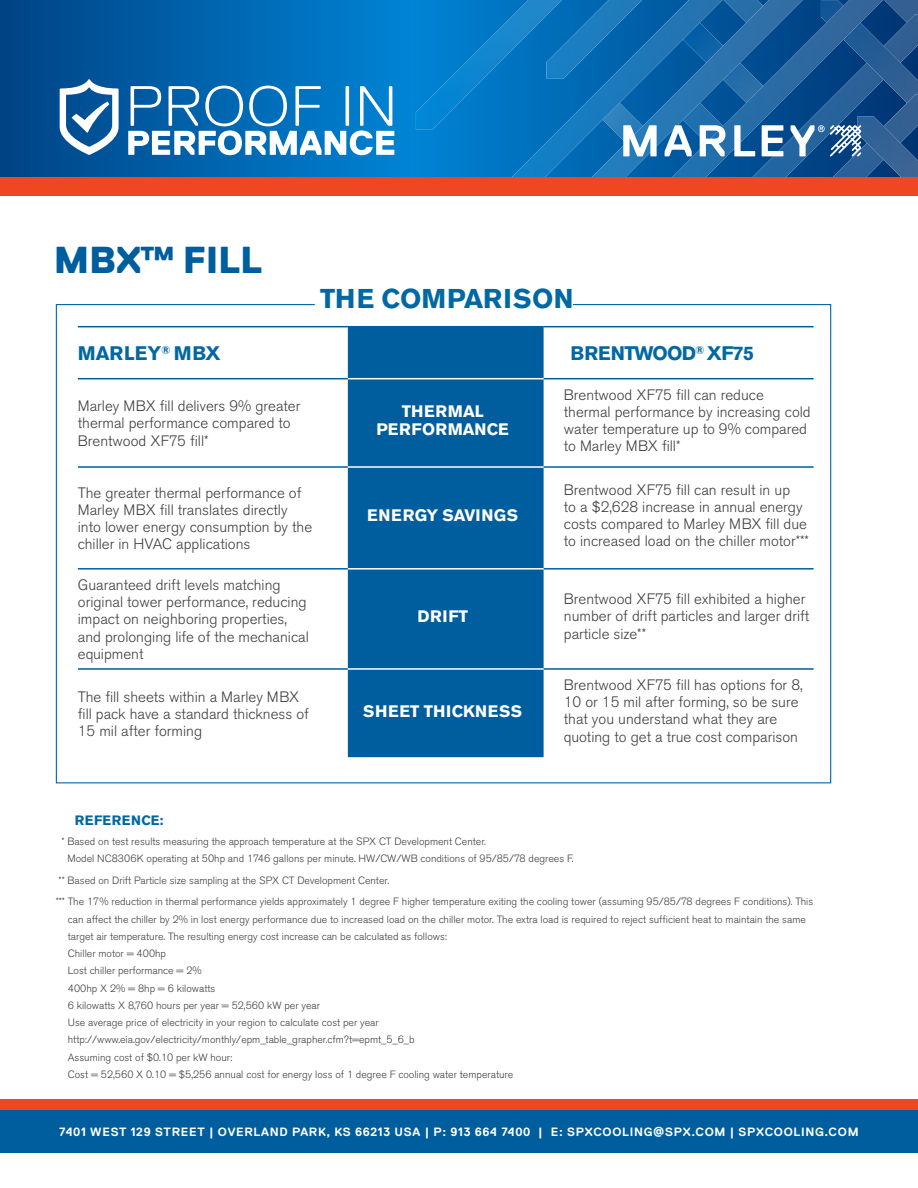
<style>
.page{position:relative;width:918px;height:1188px;background:#fff}
.page>*{position:absolute;margin:0;border:0;box-sizing:border-box;transform-origin:0 0}
.t1{font:800 37.5px "Replica Std";letter-spacing:.01em;color:#005e9e}
.t2{font:700 27px "Akzidenz Grotesk BE";color:#0268a4}
.t3{font:700 19.5px "Akzidenz Grotesk BE";letter-spacing:-.04em;color:#0268a4}
.t4{font:700 19.5px "Akzidenz Grotesk BE";letter-spacing:-.01em;color:#0268a4}
.t5{font:700 16.5px/18px "Akzidenz Grotesk BE";letter-spacing:.02em;color:#fff;text-align:center}
.t6{font:300 15px/17.2px "Akzidenz Grotesk BE";color:#3e3e3f}
.t7{font:700 13.5px "Akzidenz Grotesk BE";letter-spacing:.04em;color:#0268a4}
.t8{font:700 12px "Replica Std";letter-spacing:.06em;color:#fff}
.t9{font:300 10.5px/17.2px "Akzidenz Grotesk BE";color:#3e3e3f}
</style>
<div class="page">
<svg style="left:0;top:0;width:821px;height:177px;background:#0064ad"></svg>
<img style="left:416px;top:0;width:159px;height:129px">
<img style="left:547px;top:0;width:91px;height:79px">
<img style="left:692px;top:31px;width:38px;height:72px">
<img style="left:603px;top:138px;width:20px;height:4px">
<img style="left:799px;top:0;width:17px;height:14px">
<img style="left:728px;top:0;width:21px;height:75px">
<img style="left:677px;top:40px;width:52px;height:85px">
<img style="left:627px;top:91px;width:51px;height:86px">
<img style="left:589px;top:142px;width:38px;height:35px">
<img style="left:692px;top:0;width:44px;height:31px">
<img style="left:638px;top:0;width:54px;height:84px">
<img style="left:745px;top:0;width:54px;height:16px">
<img style="left:585px;top:50px;width:54px;height:88px">
<img style="left:532px;top:103px;width:54px;height:74px">
<img style="left:509px;top:156px;width:24px;height:21px">
<img style="left:425px;top:174px;width:54px;height:3px">
<img style="left:749px;top:14px;width:81px;height:163px">
<img style="left:821px;top:0;width:97px;height:103px">
<img style="left:830px;top:95px;width:88px;height:82px">
<img style="left:857px;top:117px;width:61px;height:60px">
<img style="left:831px;top:0;width:65px;height:35px">
<img style="left:780px;top:17px;width:52px;height:85px">
<img style="left:730px;top:68px;width:52px;height:85px">
<img style="left:831px;top:34px;width:18px;height:18px">
<img style="left:679px;top:118px;width:52px;height:59px">
<svg style="left:669px;top:169px;width:12px;height:8px"></svg>
<div style="left:0;top:177px;width:918px;height:19px;background:#ef4722"></div>
<svg style="left:623px;top:125px;width:34px;height:31px"></svg>
<svg style="left:665px;top:125px;width:27px;height:31px"></svg>
<svg style="left:700px;top:125px;width:25px;height:31px"></svg>
<svg style="left:734px;top:125px;width:21px;height:31px"></svg>
<svg style="left:762px;top:125px;width:21px;height:31px"></svg>
<svg style="left:791px;top:125px;width:70px;height:31px"></svg>
<svg style="left:60px;top:79px;width:59px;height:76px"></svg>
<svg style="left:128px;top:86px;width:266px;height:69px"></svg>
<div style="left:0;top:1110px;width:918px;height:43px;background:#005e9e"></div>
<div style="left:0;top:1099px;width:918px;height:11px;background:#ef4722"></div>
<svg style="left:55px;top:304px;width:777px;height:480px"></svg>
<div style="left:348px;top:327px;width:196px;height:430px;background:#005e9e"></div>
<hr style="left:78px;top:326px;width:270px;height:1px;background:#005e9e">
<hr style="left:544px;top:326px;width:270px;height:1px;background:#005e9e">
<hr style="left:348px;top:326px;width:196px;height:1px;background:#005e9e">
<hr style="left:78px;top:378px;width:270px;height:1px;background:#005e9e">
<hr style="left:544px;top:378px;width:270px;height:1px;background:#005e9e">
<hr style="left:78px;top:466px;width:270px;height:2px;background:#005e9e">
<hr style="left:544px;top:466px;width:270px;height:2px;background:#005e9e">
<hr style="left:78px;top:568px;width:270px;height:2px;background:#005e9e">
<hr style="left:544px;top:568px;width:270px;height:2px;background:#005e9e">
<hr style="left:348px;top:378px;width:196px;height:1px;background:#fff">
<hr style="left:348px;top:466px;width:196px;height:2px;background:#fff">
<hr style="left:348px;top:568px;width:196px;height:2px;background:#fff">
<hr style="left:78px;top:668px;width:270px;height:2px;background:#005e9e">
<hr style="left:544px;top:668px;width:270px;height:2px;background:#005e9e">
<hr style="left:348px;top:668px;width:196px;height:2px;background:#fff">
<h1 class="t1" style="left:54px;top:239px;width:210px">MBX™ FILL</h1>
<h2 class="t2" style="left:320px;top:283px;width:255px">THE COMPARISON</h2>
<h3 class="t4" style="left:78px;top:342px;width:144px">MARLEY<sup>®</sup> MBX</h3>
<h3 class="t3" style="left:571px;top:342px;width:185px">BRENTWOOD<sup>®</sup> XF75</h3>
<h3 class="t6" style="left:78px;top:398px;width:224px">Marley MBX fill delivers 9% greater thermal performance compared to<br>Brentwood XF75 fill*</h3>
<h3 class="t5" style="left:377px;top:403px;width:134px">THERMAL<br>PERFORMANCE</h3>
<h3 class="t6" style="left:564px;top:386px;width:248px">Brentwood XF75 fill can reduce thermal performance by increasing cold water temperature up to 9% compared to Marley MBX fill*</h3>
<h3 class="t6" style="left:78px;top:484px;width:236px">The greater thermal performance of Marley MBX fill translates directly into lower energy consumption by the chiller in HVAC applications</h3>
<h3 class="t6" style="left:78px;top:576px;width:233px">Guaranteed drift levels matching original tower performance, reducing impact on neighboring properties, and prolonging life of the mechanical equipment</h3>
<h3 class="t6" style="left:78px;top:688px;width:232px">The fill sheets within a Marley MBX fill pack have a standard thickness of<br>15 mil after forming</h3>
<h3 class="t5" style="left:367px;top:507px;width:152px">ENERGY SAVINGS</h3>
<h3 class="t5" style="left:417px;top:608px;width:52px">DRIFT</h3>
<h3 class="t5" style="left:363px;top:702px;width:161px">SHEET THICKNESS</h3>
<h3 class="t6" style="left:564px;top:481px;width:247px">Brentwood XF75 fill can result in up<br>to a $2,628 increase in annual energy costs compared to Marley MBX fill due to increased load on the chiller motor***</h3>
<h3 class="t6" style="left:564px;top:591px;width:247px">Brentwood XF75 fill exhibited a higher number of drift particles and larger drift particle size**</h3>
<h3 class="t6" style="left:564px;top:676px;width:240px">Brentwood XF75 fill has options for 8, 10 or 15 mil after forming, so be sure that you understand what they are quoting to get a true cost comparison</h3>
<p class="t7" style="left:75px;top:813px;width:90px">REFERENCE:</p>
<p class="t9" style="left:67px;top:833px;width:508px;text-indent:-6px">* Based on test results measuring the approach temperature at the SPX CT Development Center.<br>Model NC8306K operating at 50hp and 1746 gallons per minute. HW/CW/WB conditions of 95/85/78 degrees F.</p>
<p class="t9" style="left:56px;top:869px;width:759px;line-height:21.8px">** Based on Drift Particle size sampling at the SPX CT Development Center.<br>*** The 17% reduction in thermal performance yields approximately 1 degree F higher temperature exiting the cooling tower (assuming 95/85/78 degrees F conditions). This</p>
<p class="t9" style="left:68px;top:911px;width:740px">can affect the chiller by 2% in lost energy performance due to increased load on the chiller motor. The extra load is required to reject sufficient heat to maintain the same target air temperature. The resulting energy cost increase can be calculated as follows:<br>Chiller motor = 400hp<br>Lost chiller performance = 2%<br>400hp X 2% = 8hp = 6 kilowatts<br>6 kilowatts X 8,760 hours per year = 52,560 kW per year<br>Use average price of electricity in your region to calculate cost per year<br>http://www.eia.gov/electricity/monthly/epm_table_grapher.cfm?t=epmt_5_6_b<br>Assuming cost of $0.10 per kW hour:<br>Cost = 52,560 X 0.10 = $5,256 annual cost for energy loss of 1 degree F cooling water temperature</p>
<p class="t8" style="left:59px;top:1126px;width:801px">7401 WEST 129 STREET | OVERLAND PARK, KS 66213 USA | P: 913 664 7400 | E: SPXCOOLING@SPX.COM | SPXCOOLING.COM</p>
</div>
